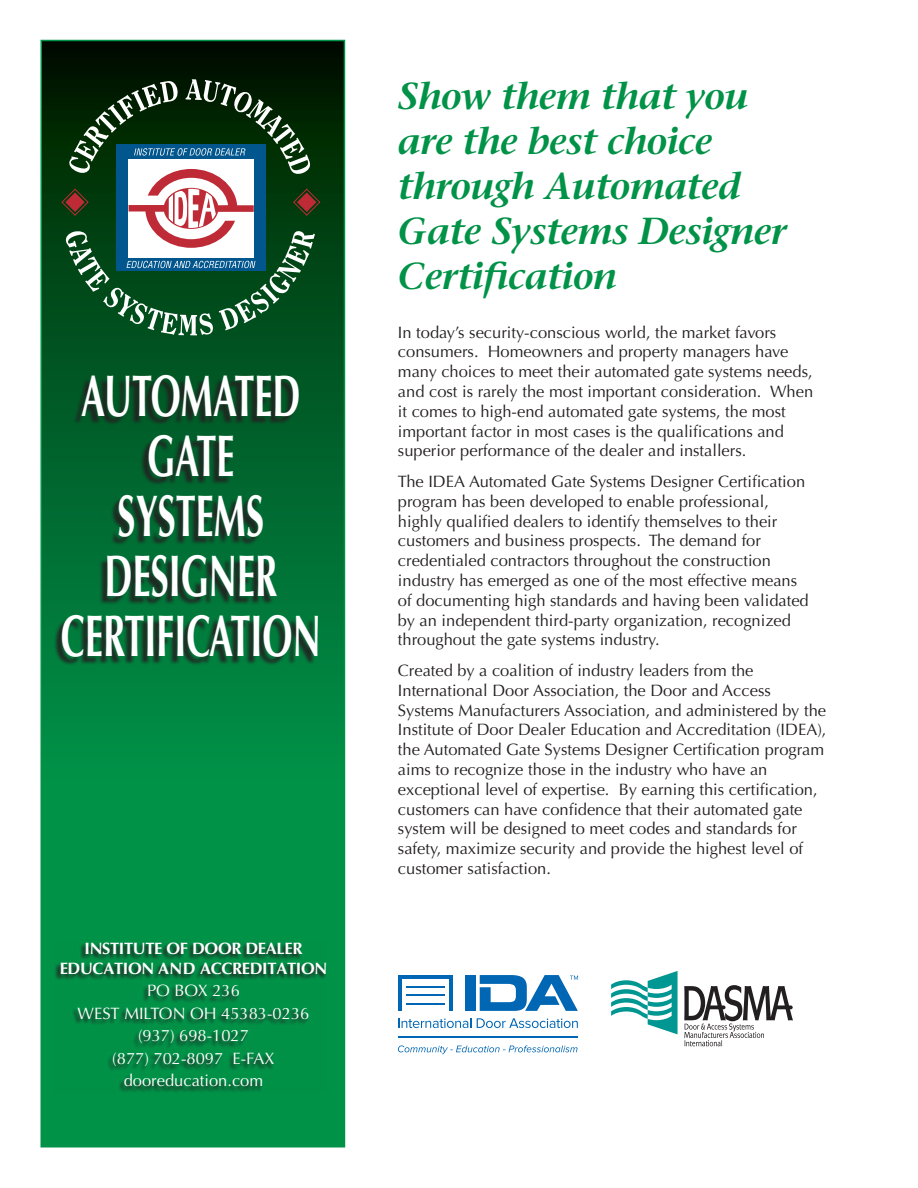
<style>
.page{position:relative;width:918px;height:1188px;background:#fff}
.page>*{position:absolute;margin:0;border:0;box-sizing:border-box;transform-origin:0 0}
.t1{font:700 58.95px/60px "Optima";color:#fff;scale:.61 1}
.t2{font:italic 600 37.5px/45px "Stone Serif";letter-spacing:-.02em;color:#009247}
.Front_page_text__new{font:16.5px/19.8px "Optima";color:#231f20}
.t3{font:16.5px "Optima";color:#fff}
.t4{font:700 16.5px/19.8px "Optima";letter-spacing:-.02em;color:#fff;text-align:center}
</style>
<div class="page">
<svg style="left:43px;top:43px;width:299px;height:1102px"></svg>
<div style="left:40px;top:40px;width:305px;height:1108px;border:2px solid #009247"></div>
<div style="left:53px;top:377px;width:263px;height:289px;background:#231f20;opacity:.88"></div>
<svg style="left:54px;top:942px;width:272px;height:151px;fill:#009146"></svg>
<svg style="left:61px;top:79px;width:260px;height:256px"></svg>
<svg style="left:684px;top:985px;width:109px;height:61px"></svg>
<svg style="left:611px;top:971px;width:67px;height:63px"></svg>
<hr style="left:399px;top:1037px;width:179px;height:1px;background:#0166b3">
<svg style="left:398px;top:1045px;width:180px;height:9px"></svg>
<hr style="left:399px;top:975px;width:53px;height:4px;background:#0166b3">
<hr style="left:449px;top:975px;width:3px;height:36px;background:#0166b3">
<svg style="left:398px;top:1018px;width:73px;height:10px"></svg>
<svg style="left:477px;top:1018px;width:101px;height:10px"></svg>
<div style="left:465px;top:975px;width:11px;height:36px;background:#0166b3"></div>
<hr style="left:406px;top:986px;width:39px;height:1px;background:#0166b3">
<hr style="left:406px;top:995px;width:39px;height:1px;background:#0166b3">
<hr style="left:406px;top:1004px;width:39px;height:1px;background:#0166b3">
<hr style="left:398px;top:975px;width:4px;height:36px;background:#0166b3">
<svg style="left:480px;top:975px;width:98px;height:36px"></svg>
<p class="t1" style="left:81px;top:367px;width:362px">AUTOMATED</p>
<p class="t1" style="left:147px;top:427px;width:145px">GATE</p>
<p class="t1" style="left:105px;top:487px;width:284px">SYSTEMS<br>DESIGNER</p>
<p class="t1" style="left:61px;top:607px;width:427px">CERTIFICATION</p>
<p class="t4" style="left:60px;top:939px;width:269px">INSTITUTE OF DOOR DEALER<br>EDUCATION AND ACCREDITATION</p>
<p class="t3" style="left:147px;top:981px;width:94px">PO BOX 236</p>
<p class="t3" style="left:78px;top:1004px;width:233px">WEST MILTON OH 45383-0236</p>
<p class="t3" style="left:138px;top:1026px;width:112px">(937) 698-1027</p>
<p class="t3" style="left:112px;top:1049px;width:164px">(877) 702-8097 E-FAX</p>
<p class="t3" style="left:124px;top:1071px;width:141px">dooreducation.com</p>
<p class="t2" style="left:398px;top:73px;width:390px">Show them that you are the best choice through Automated<br>Gate Systems Designer<br>Certification</p>
<p class="Front_page_text__new" style="left:398px;top:322px;width:417px">In today’s security-conscious world, the market favors consumers. Homeowners and property managers have many choices to meet their automated gate systems needs, and cost is rarely the most important consideration. When it comes to high-end automated gate systems, the most important factor in most cases is the qualifications and superior performance of the dealer and installers.</p>
<p class="Front_page_text__new" style="left:398px;top:472px;width:412px">The IDEA Automated Gate Systems Designer Certification program has been developed to enable professional, highly qualified dealers to identify themselves to their customers and business prospects. The demand for credentialed contractors throughout the construction industry has emerged as one of the most effective means of documenting high standards and having been validated by an independent third-party organization, recognized throughout the gate systems industry.</p>
<p class="Front_page_text__new" style="left:398px;top:661px;width:430px">Created by a coalition of industry leaders from the International Door Association, the Door and Access Systems Manufacturers Association, and administered by the Institute of Door Dealer Education and Accreditation (IDEA), the Automated Gate Systems Designer Certification program aims to recognize those in the industry who have an exceptional level of expertise. By earning this certification, customers can have confidence that their automated gate system will be designed to meet codes and standards for safety, maximize security and provide the highest level of customer satisfaction.</p>
</div>
